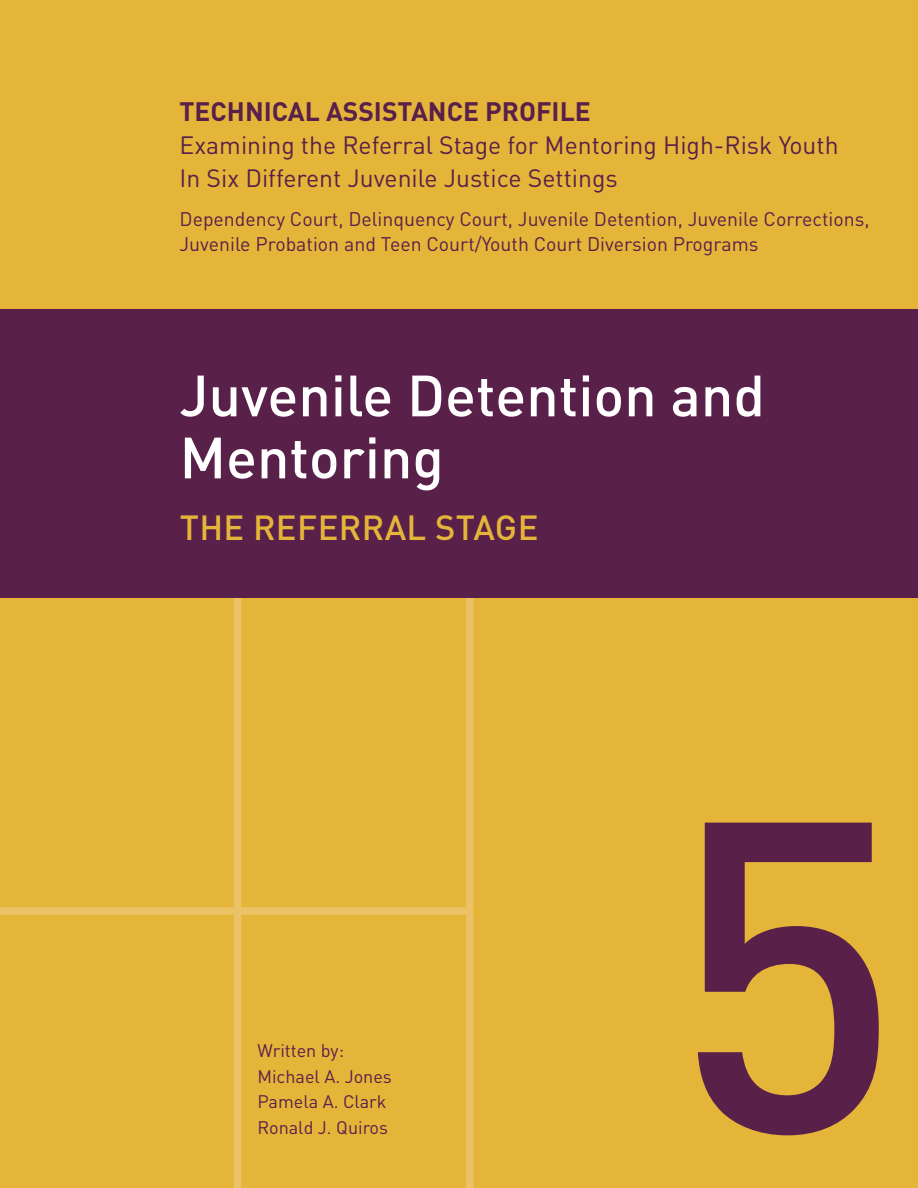
<style>
.page{position:relative;width:918px;height:1188px;background:#e5b53a}
.page>*{position:absolute;margin:0;border:0;box-sizing:border-box;transform-origin:0 0}
.t1{font:500 435px "DIN Pro";color:#592049}
.t2{font:500 57.3px/61.9px "DIN Pro";color:#fff}
.t3{font:500 34.5px "DIN Pro";letter-spacing:.01em;color:#e5b53a}
.t4{font:700 26.4px "DIN Pro";color:#592049}
.t5{font:24.75px "DIN Pro";color:#592049}
.t6{font:19.5px/25.5px "DIN Pro";color:#592049}
.bulleted_copy{font:18px "DIN Pro";color:#592049}
</style>
<div class="page">
<div style="left:234px;top:581px;width:7px;height:607px;background:#ebc265"></div>
<div style="left:466px;top:587px;width:8px;height:601px;background:#ebc265"></div>
<div style="left:0;top:907px;width:470px;height:8px;background:#ebc265"></div>
<div style="left:0;top:310px;width:918px;height:288px;background:#592049"></div>
<p class="t4" style="left:180px;top:93px;width:413px">TECHNICAL ASSISTANCE PROFILE</p>
<p class="t5" style="left:180px;top:128px;width:661px">Examining the Referral Stage for Mentoring High-Risk Youth</p>
<p class="t5" style="left:180px;top:161px;width:440px">In Six Different Juvenile Justice Settings</p>
<p class="t6" style="left:180px;top:205px;width:692px">Dependency Court, Delinquency Court, Juvenile Detention, Juvenile Corrections,<br>Juvenile Probation and Teen Court/Youth Court Diversion Programs</p>
<p class="t2" style="left:180px;top:362px;width:587px">Juvenile Detention and<br>Mentoring</p>
<p class="t3" style="left:180px;top:504px;width:360px">THE REFERRAL STAGE</p>
<p class="bulleted_copy" style="left:257px;top:1039px;width:88px">Written by:</p>
<p class="bulleted_copy" style="left:257px;top:1064px;width:136px">Michael A. Jones</p>
<p class="bulleted_copy" style="left:257px;top:1090px;width:131px">Pamela A. Clark</p>
<p class="bulleted_copy" style="left:257px;top:1115px;width:132px">Ronald J. Quiros</p>
<p class="t1" style="left:670px;top:679px;width:233px">5</p>
</div>
